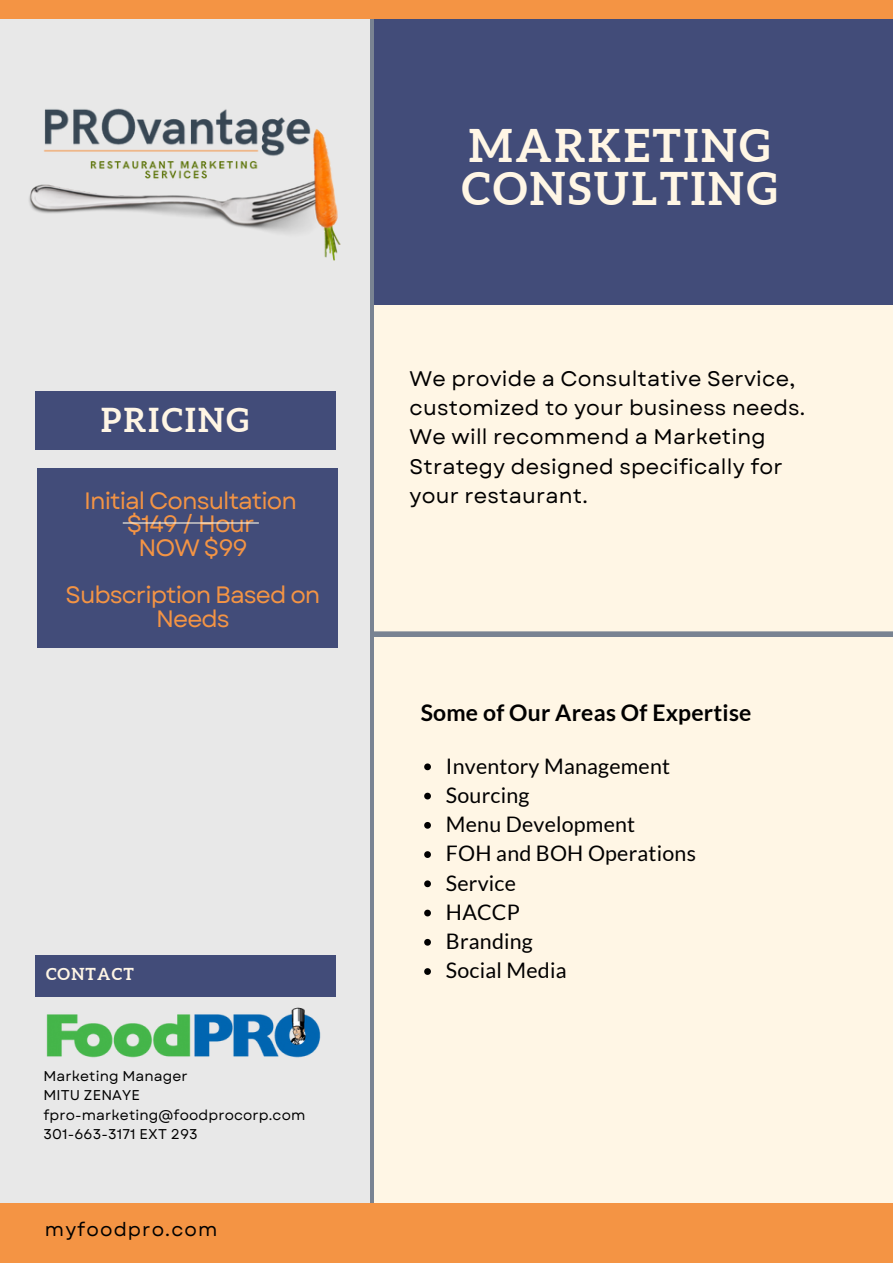
<style>
.page{position:relative;width:893px;height:1264px;background:#fff}
.page>*{position:absolute;margin:0;border:0;box-sizing:border-box;transform-origin:0 0}
.t1{font:700 45px/42.8px "Aleo";letter-spacing:.06em;color:#fff6e5}
.t2{font:700 33px "Aleo";letter-spacing:.07em;color:#fff6e5}
.t3{font:23.7px/24.6px "Garet";letter-spacing:-.04em;color:#f49444;text-align:center}
.t4{font:700 22.95px "Lato";letter-spacing:.01em;color:#000}
.t5{font:21.45px "Lato";letter-spacing:.01em;color:#000}
.t6{font:21.15px/29.2px "Garet";letter-spacing:.01em;color:#000}
.t7{font:19.05px "Garet";letter-spacing:.06em;color:#000}
.t8{font:700 16.5px "Aleo";letter-spacing:.07em;color:#fff6e5}
.t9{font:14.1px "Garet";letter-spacing:.01em;color:#000}
.s1{color:rgb(66 76 121/.4)}
</style>
<div class="page">
<div style="left:0;top:0;width:892px;height:1262px;background:#fff6e5"></div>
<div style="left:309px;top:0;width:583px;height:305px;background:#424c79"></div>
<div style="left:0;top:0;width:370px;height:1262px;background:#e8e8e8"></div>
<div style="left:35px;top:391px;width:300px;height:59px;background:#424c79"></div>
<div style="left:37px;top:468px;width:301px;height:180px;background:#424c79"></div>
<div style="left:35px;top:954px;width:300px;height:42px;background:#424c79"></div>
<div style="left:0;top:1202px;width:892px;height:60px;background:#f49444"></div>
<div style="left:0;top:0;width:892px;height:19px;background:#f49444"></div>
<img style="left:46px;top:1007px;width:275px;height:51px">
<svg style="left:424px;top:763px;width:7px;height:7px"></svg>
<svg style="left:424px;top:792px;width:7px;height:7px"></svg>
<svg style="left:424px;top:822px;width:7px;height:6px"></svg>
<svg style="left:424px;top:851px;width:7px;height:7px"></svg>
<svg style="left:424px;top:880px;width:7px;height:7px"></svg>
<svg style="left:424px;top:909px;width:7px;height:7px"></svg>
<svg style="left:424px;top:938px;width:7px;height:7px"></svg>
<svg style="left:424px;top:968px;width:7px;height:6px"></svg>
<div style="left:374px;top:631px;width:518px;height:6px;background:#798392"></div>
<hr style="left:123px;top:522px;width:136px;height:1px;background:#fff6e5">
<img style="left:29px;top:108px;width:312px;height:153px">
<p class="t2" style="left:101px;top:401px;width:149px">PRICING</p>
<p class="t3" style="left:84px;top:488px;width:214px">Initial Consultation</p>
<p class="t3" style="left:127px;top:511px;width:129px">$149 / Hour</p>
<p class="t3" style="left:138px;top:535px;width:111px">NOW $99</p>
<p class="t3" style="left:66px;top:582px;width:256px">Subscription Based on<br><span class="s1">Needs</span></p>
<p class="t8" style="left:46px;top:964px;width:89px">CONTACT</p>
<p class="t9" style="left:43px;top:1066px;width:146px">Marketing Manager</p>
<p class="t9" style="left:43px;top:1085px;width:98px">MITU ZENAYE</p>
<p class="t9" style="left:43px;top:1104px;width:263px">fpro-marketing@foodprocorp.com</p>
<p class="t9" style="left:43px;top:1123px;width:156px">301-663-3171 EXT 293</p>
<p class="t7" style="left:45px;top:1215px;width:174px">myfoodpro.com</p>
<p class="t1" style="left:461px;top:124px;width:317px">MARKETING<br>CONSULTING</p>
<p class="t6" style="left:409px;top:364px;width:397px">We provide a Consultative Service, customized to your business needs.<br>We will recommend a Marketing<br>Strategy designed specifically for your restaurant.</p>
<p class="t4" style="left:420px;top:698px;width:332px">Some of Our Areas Of Expertise</p>
<p class="t5" style="left:446px;top:752px;width:226px">Inventory Management</p>
<p class="t5" style="left:446px;top:781px;width:85px">Sourcing</p>
<p class="t5" style="left:446px;top:811px;width:191px">Menu Development</p>
<p class="t5" style="left:446px;top:840px;width:251px">FOH and BOH Operations</p>
<p class="t5" style="left:446px;top:869px;width:72px">Service</p>
<p class="t5" style="left:446px;top:898px;width:75px">HACCP</p>
<p class="t5" style="left:446px;top:927px;width:88px">Branding</p>
<p class="t5" style="left:446px;top:957px;width:122px">Social Media</p>
</div>
